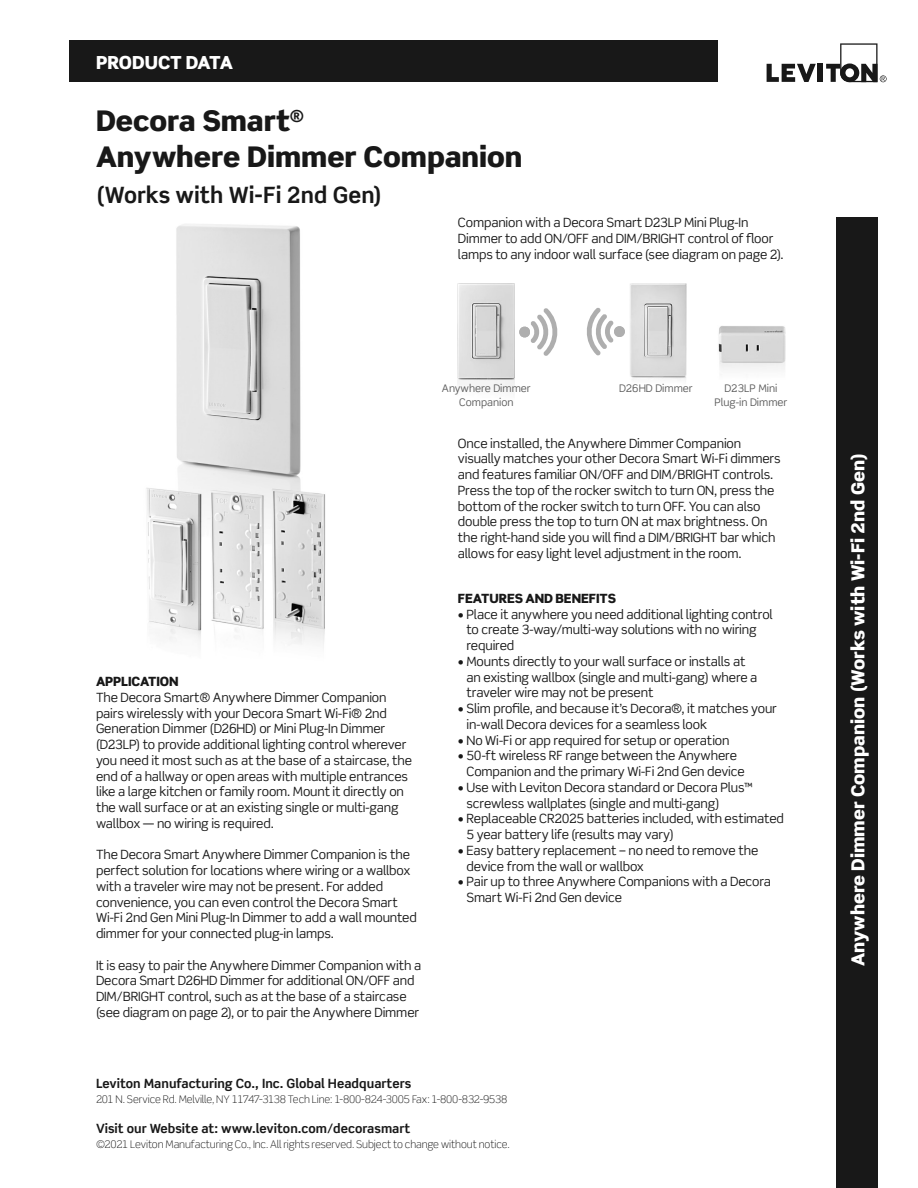
<style>
.page{position:relative;width:918px;height:1188px;background:#fff}
.page>*{position:absolute;margin:0;border:0;box-sizing:border-box;transform-origin:0 0}
.t1{font:900 28.5px "Scene Std";color:#181818}
.t2{font:700 22.5px "Scene Std";letter-spacing:-.005em;color:#181818}
.t3{font:900 18px "Scene Std";color:#fff}
.t4{font:900 18px "Scene Std";letter-spacing:-.02em;color:#fff}
.body{font:12.75px/15.8px "Scene Std";letter-spacing:-.01em;color:#181818}
.t5{font:700 12.75px "Scene Std";color:#181818}
.Section_Header{font:900 12.75px "Scene Std";letter-spacing:-.005em;color:#181818}
.t6{font:300 10.5px "Scene Std";letter-spacing:-.005em;color:#181818}
.t7{font:10.5px/13.5px "Scene Std";color:#5b5b5b;text-align:center}
</style>
<div class="page">
<div style="left:69px;top:40px;width:648px;height:42px;background:#181818"></div>
<div style="left:836px;top:217px;width:42px;height:971px;background:#181818"></div>
<img style="left:146px;top:224px;width:179px;height:422px">
<svg style="left:767px;top:64px;width:49px;height:18px"></svg>
<div style="left:818px;top:64px;width:5px;height:18px;background:#181818"></div>
<svg style="left:826px;top:43px;width:61px;height:39px"></svg>
<img style="left:457px;top:283px;width:58px;height:108px">
<img style="left:630px;top:283px;width:57px;height:96px">
<img style="left:718px;top:326px;width:68px;height:44px">
<svg style="left:587px;top:308px;width:38px;height:48px"></svg>
<svg style="left:519px;top:308px;width:39px;height:48px"></svg>
<p class="t4" style="left:96px;top:51px;width:138px">PRODUCT DATA</p>
<p class="t1" style="left:96px;top:103px;width:210px">Decora Smart<sup>®</sup></p>
<p class="t1" style="left:96px;top:139px;width:428px">Anywhere Dimmer Companion</p>
<p class="t2" style="left:96px;top:181px;width:288px">(Works with Wi-Fi 2nd Gen)</p>
<p class="body" style="left:458px;top:214px;width:327px">Companion with a Decora Smart D23LP Mini Plug-In<br>Dimmer to add ON/OFF and DIM/BRIGHT control of floor lamps to any indoor wall surface (see diagram on page 2).</p>
<p class="Section_Header" style="left:96px;top:673px;width:84px">APPLICATION</p>
<p class="body" style="left:96px;top:689px;width:318px">The Decora Smart® Anywhere Dimmer Companion pairs wirelessly with your Decora Smart Wi-Fi® 2nd Generation Dimmer (D26HD) or Mini Plug-In Dimmer (D23LP) to provide additional lighting control wherever you need it most such as at the base of a staircase, the end of a hallway or open areas with multiple entrances like a large kitchen or family room. Mount it directly on the wall surface or at an existing single or multi-gang wallbox — no wiring is required.</p>
<p class="body" style="left:96px;top:847px;width:322px">The Decora Smart Anywhere Dimmer Companion is the perfect solution for locations where wiring or a wallbox with a traveler wire may not be present. For added convenience, you can even control the Decora Smart Wi-Fi 2nd Gen Mini Plug-In Dimmer to add a wall mounted dimmer for your connected plug-in lamps.</p>
<p class="body" style="left:96px;top:957px;width:327px">It is easy to pair the Anywhere Dimmer Companion with a Decora Smart D26HD Dimmer for additional ON/OFF and DIM/BRIGHT control, such as at the base of a staircase (see diagram on page 2), or to pair the Anywhere Dimmer</p>
<p class="t7" style="left:442px;top:381px;width:90px">Anywhere Dimmer<br>Companion</p>
<p class="t7" style="left:619px;top:381px;width:75px">D26HD Dimmer</p>
<p class="t7" style="left:715px;top:381px;width:74px">D23LP Mini<br>Plug-in Dimmer</p>
<p class="body" style="left:458px;top:435px;width:324px">Once installed, the Anywhere Dimmer Companion visually matches your other Decora Smart Wi-Fi dimmers and features familiar ON/OFF and DIM/BRIGHT controls.<br>Press the top of the rocker switch to turn ON, press the bottom of the rocker switch to turn OFF. You can also double press the top to turn ON at max brightness. On the right-hand side you will find a DIM/BRIGHT bar which allows for easy light level adjustment in the room.</p>
<p class="Section_Header" style="left:458px;top:590px;width:160px">FEATURES AND BENEFITS</p>
<p class="body" style="left:467px;top:606px;width:308px;text-indent:-9px">• Place it anywhere you need additional lighting control to create 3-way/multi-way solutions with no wiring required</p>
<p class="body" style="left:467px;top:653px;width:292px;text-indent:-9px">• Mounts directly to your wall surface or installs at an existing wallbox (single and multi-gang) where a traveler wire may not be present</p>
<p class="body" style="left:467px;top:700px;width:312px;text-indent:-9px">• Slim profile, and because it’s Decora®, it matches your in-wall Decora devices for a seamless look</p>
<p class="body" style="left:458px;top:732px;width:273px">• No Wi-Fi or app required for setup or operation</p>
<p class="body" style="left:467px;top:748px;width:280px;text-indent:-9px">• 50-ft wireless RF range between the Anywhere<br>Companion and the primary Wi-Fi 2nd Gen device</p>
<p class="body" style="left:467px;top:779px;width:288px;text-indent:-9px">• Use with Leviton Decora standard or Decora Plus™ screwless wallplates (single and multi-gang)</p>
<p class="body" style="left:467px;top:811px;width:319px;text-indent:-9px">• Replaceable CR2025 batteries included, with estimated<br>5 year battery life (results may vary)</p>
<p class="body" style="left:467px;top:842px;width:293px;text-indent:-9px">• Easy battery replacement – no need to remove the device from the wall or wallbox</p>
<p class="body" style="left:467px;top:874px;width:306px;text-indent:-9px">• Pair up to three Anywhere Companions with a Decora<br>Smart Wi-Fi 2nd Gen device</p>
<p class="t5" style="left:96px;top:1075px;width:317px">Leviton Manufacturing Co., Inc. Global Headquarters</p>
<p class="t6" style="left:96px;top:1092px;width:413px">201 N. Service Rd. Melville, NY 11747-3138 Tech Line: 1-800-824-3005 Fax: 1-800-832-9538</p>
<p class="t5" style="left:96px;top:1120px;width:316px">Visit our Website at: www.leviton.com/decorasmart</p>
<p class="t6" style="left:96px;top:1137px;width:415px">©2021 Leviton Manufacturing Co., Inc. All rights reserved. Subject to change without notice.</p>
<p class="t3" style="left:846px;top:966px;width:514px;rotate:-90deg">Anywhere Dimmer Companion (Works with Wi-Fi 2nd Gen)</p>
</div>
